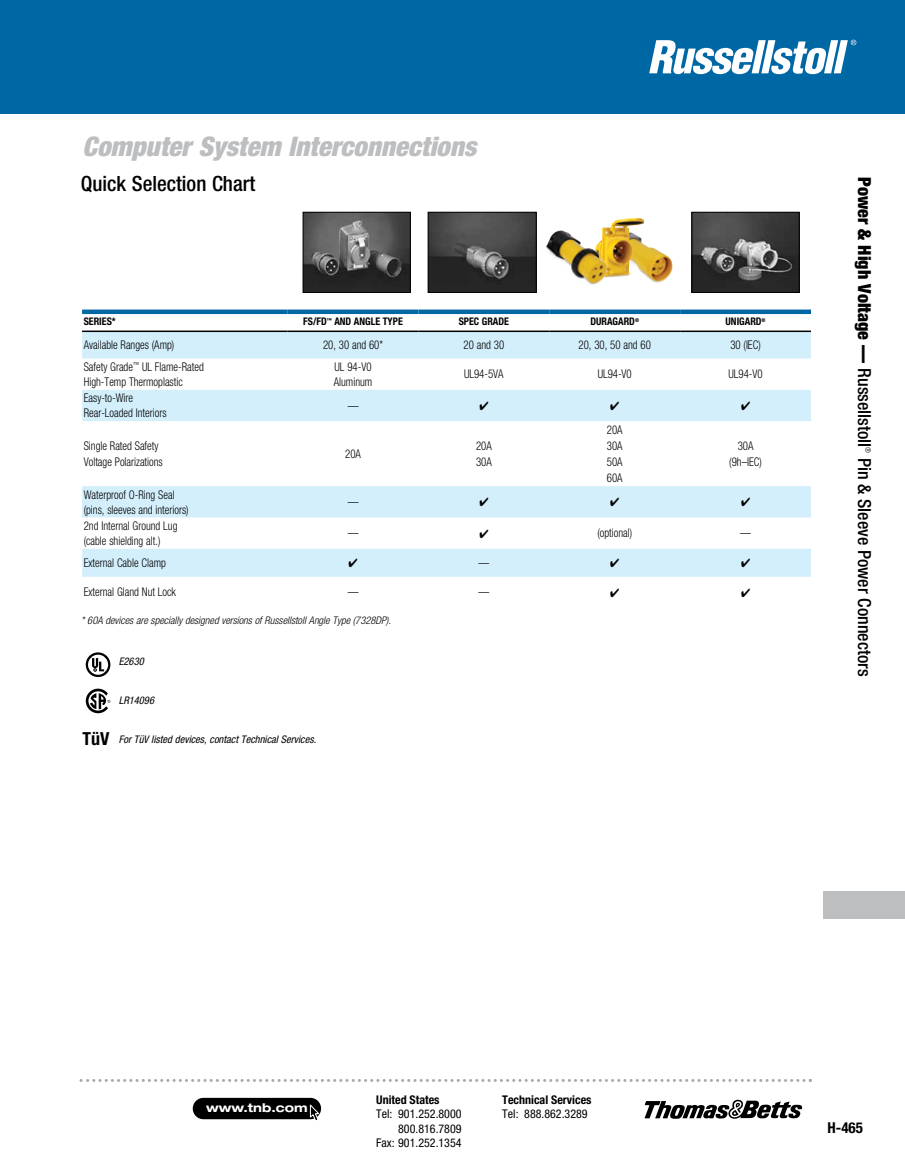
<style>
.page{position:relative;width:905px;height:1175px;background:#fff}
.page>*{position:absolute;margin:0;border:0;box-sizing:border-box;transform-origin:0 0}
.t1{font:italic 900 condensed 27px "Helvetica Neue LT Std";color:#bcbec0}
.t2{font:500 condensed 21px "Helvetica Neue LT Std";color:#000}
.t3{font:900 condensed 18px "Helvetica Neue LT Std";color:#000}
.t4{font:500 condensed 18px "Helvetica Neue LT Std";color:#000}
.t5{font:700 condensed 15px "Helvetica Neue LT Std";color:#000}
.t6{font:300 condensed 12px/15px "Helvetica Neue LT Std";color:#000;scale:.9 1}
.t7{font:condensed 12px/14.4px "Helvetica Neue LT Std";color:#000;text-align:right}
.t8{font:700 condensed 12px "Helvetica Neue LT Std";color:#000}
.t9{font:700 expanded 12px "Helvetica Neue";color:#fff}
.t10{font:italic 300 condensed 10.5px "Helvetica Neue LT Std";color:#000}
.t11{font:italic condensed 10.5px "Helvetica Neue LT Std";color:#000}
.t12{font:700 condensed 10.5px "Helvetica Neue LT Std";color:#000;scale:.95 1}
.t13{font:300 condensed 7.5px "Helvetica Neue LT Std";color:#000}
.s1{font-weight:700;font-style:normal;font-size:18px}
.s2{font-weight:500}
</style>
<div class="page">
<svg style="left:80px;top:1079px;width:732px;height:3px"></svg>
<svg style="left:644px;top:1099px;width:158px;height:19px"></svg>
<div style="left:193px;top:1097px;width:128px;height:22px;background:#000;border-radius:11px"></div>
<svg style="left:309px;top:1103px;width:11px;height:17px"></svg>
<div style="left:0;top:0;width:904px;height:114px;background:#0067a5"></div>
<div style="left:824px;top:891px;width:80px;height:27px;background:#bcbec0"></div>
<svg style="left:649px;top:40px;width:207px;height:34px"></svg>
<svg style="left:82px;top:332px;width:729px;height:245px"></svg>
<hr style="left:82px;top:330px;width:205px;height:2px;background:#000">
<hr style="left:287px;top:330px;width:131px;height:2px;background:#000">
<hr style="left:418px;top:330px;width:131px;height:2px;background:#000">
<hr style="left:549px;top:330px;width:131px;height:2px;background:#000">
<hr style="left:680px;top:330px;width:131px;height:2px;background:#000">
<div style="left:82px;top:309px;width:205px;height:5px;background:#0067a5"></div>
<div style="left:287px;top:309px;width:131px;height:5px;background:#0067a5"></div>
<div style="left:418px;top:309px;width:131px;height:5px;background:#0067a5"></div>
<div style="left:549px;top:309px;width:131px;height:5px;background:#0067a5"></div>
<div style="left:680px;top:309px;width:131px;height:5px;background:#0067a5"></div>
<img style="left:644px;top:244px;width:28px;height:39px">
<img style="left:602px;top:218px;width:42px;height:59px">
<img style="left:546px;top:230px;width:61px;height:55px">
<img style="left:693px;top:214px;width:104px;height:77px">
<div style="left:691px;top:212px;width:108px;height:81px;border:1px solid #000"></div>
<img style="left:430px;top:214px;width:104px;height:77px">
<div style="left:428px;top:212px;width:108px;height:81px;border:1px solid #000"></div>
<img style="left:305px;top:214px;width:104px;height:77px">
<div style="left:303px;top:212px;width:108px;height:81px;border:1px solid #000"></div>
<svg style="left:86px;top:688px;width:24px;height:25px"></svg>
<svg style="left:86px;top:652px;width:24px;height:25px"></svg>
<svg style="left:479px;top:401px;width:9px;height:9px"></svg>
<svg style="left:610px;top:401px;width:9px;height:9px"></svg>
<svg style="left:741px;top:401px;width:8px;height:9px"></svg>
<svg style="left:479px;top:498px;width:9px;height:8px"></svg>
<svg style="left:610px;top:498px;width:9px;height:8px"></svg>
<svg style="left:741px;top:498px;width:8px;height:8px"></svg>
<svg style="left:479px;top:529px;width:9px;height:9px"></svg>
<svg style="left:349px;top:559px;width:8px;height:8px"></svg>
<svg style="left:610px;top:559px;width:9px;height:8px"></svg>
<svg style="left:741px;top:559px;width:8px;height:8px"></svg>
<h1 class="t1" style="left:82px;top:130px;width:395px">Computer System Interconnections</h1>
<p class="t2" style="left:81px;top:171px;width:176px">Quick Selection Chart</p>
<p class="t12" style="left:84px;top:315px;width:35px">SERIES*</p>
<p class="t12" style="left:303px;top:315px;width:105px">FS/FD<sup>™</sup> and angle type</p>
<p class="t12" style="left:458px;top:315px;width:48px">Spec Grade</p>
<p class="t12" style="left:590px;top:315px;width:53px">DuraGard <sup>®</sup></p>
<p class="t12" style="left:725px;top:315px;width:44px">UNIGARD<sup>®</sup></p>
<p class="t6" style="left:84px;top:337px;width:102px">Available Ranges (Amp)</p>
<p class="t6" style="left:323px;top:337px;width:68px">20, 30 and 60*</p>
<p class="t6" style="left:463px;top:337px;width:47px">20 and 30</p>
<p class="t6" style="left:578px;top:337px;width:82px">20, 30, 50 and 60</p>
<p class="t6" style="left:730px;top:337px;width:35px">30 (IEC)</p>
<p class="t6" style="left:84px;top:359px;width:135px">Safety Grade<sup>™</sup> UL Flame-Rated<br>High-Temp Thermoplastic</p>
<p class="t6" style="left:334px;top:359px;width:44px">UL 94-V0<br>Aluminum</p>
<p class="t6" style="left:464px;top:366px;width:45px">UL94-5VA</p>
<p class="t6" style="left:597px;top:366px;width:39px">UL94-V0</p>
<p class="t6" style="left:728px;top:366px;width:39px">UL94-V0</p>
<p class="t6" style="left:84px;top:390px;width:94px">Easy-to-Wire<br>Rear-Loaded Interiors</p>
<p class="t6" style="left:347px;top:398px;width:13px">—</p>
<p class="t6" style="left:607px;top:422px;width:19px">20A</p>
<p class="t6" style="left:84px;top:438px;width:84px">Single Rated Safety</p>
<p class="t6" style="left:476px;top:438px;width:19px">20A</p>
<p class="t6" style="left:607px;top:438px;width:19px">30A</p>
<p class="t6" style="left:737px;top:438px;width:19px">30A</p>
<p class="t6" style="left:84px;top:454px;width:89px">Voltage Polarizations</p>
<p class="t6" style="left:476px;top:454px;width:19px">30A</p>
<p class="t6" style="left:607px;top:454px;width:19px">50A</p>
<p class="t6" style="left:729px;top:454px;width:38px">(9h–IEC)</p>
<p class="t6" style="left:607px;top:470px;width:19px">60A</p>
<p class="t6" style="left:84px;top:487px;width:118px">Waterproof O-Ring Seal (pins, sleeves and interiors)</p>
<p class="t6" style="left:345px;top:446px;width:19px">20A</p>
<p class="t6" style="left:347px;top:494px;width:13px">—</p>
<p class="t6" style="left:84px;top:518px;width:106px">2nd Internal Ground Lug (cable shielding alt.)</p>
<p class="t6" style="left:347px;top:525px;width:13px">—</p>
<p class="t6" style="left:597px;top:525px;width:40px">(optional)</p>
<p class="t6" style="left:740px;top:525px;width:13px">—</p>
<p class="t6" style="left:84px;top:555px;width:93px">External Cable Clamp</p>
<p class="t6" style="left:478px;top:555px;width:13px">—</p>
<p class="t6" style="left:84px;top:584px;width:104px">External Gland Nut Lock</p>
<p class="t6" style="left:347px;top:584px;width:13px">—</p>
<p class="t6" style="left:478px;top:584px;width:13px">—</p>
<p class="t10" style="left:81px;top:614px;width:311px">* 60A devices are specially designed versions of Russellstoll Angle Type (7328DP).</p>
<p class="t11" style="left:119px;top:655px;width:27px">E2630</p>
<p class="t11" style="left:119px;top:694px;width:37px">LR14096</p>
<p class="t11" style="left:82px;top:733px;width:235px"><span class="s1">TüV</span> For TüV listed devices, contact Technical Services.</p>
<h3 class="t3" style="left:875px;top:177px;width:272px;rotate:90deg">Power &amp; High Voltage — <span class="s2">Russellstoll</span></h3>
<p class="t13" style="left:872px;top:447px;width:7px;rotate:90deg">®</p>
<h3 class="t4" style="left:875px;top:458px;width:220px;rotate:90deg">Pin &amp; Sleeve Power Connectors</h3>
<p class="t9" style="left:206px;top:1100px;width:103px">www.tnb.com</p>
<p class="t8" style="left:376px;top:1092px;width:65px">United States</p>
<p class="t7" style="left:376px;top:1106px;width:87px">Tel: 901.252.8000<br>800.816.7809<br>Fax: 901.252.1354</p>
<p class="t8" style="left:502px;top:1092px;width:91px">Technical Services</p>
<p class="t7" style="left:502px;top:1106px;width:87px">Tel: 888.862.3289</p>
<p class="t5" style="left:827px;top:1118px;width:37px">H-465</p>
</div>
